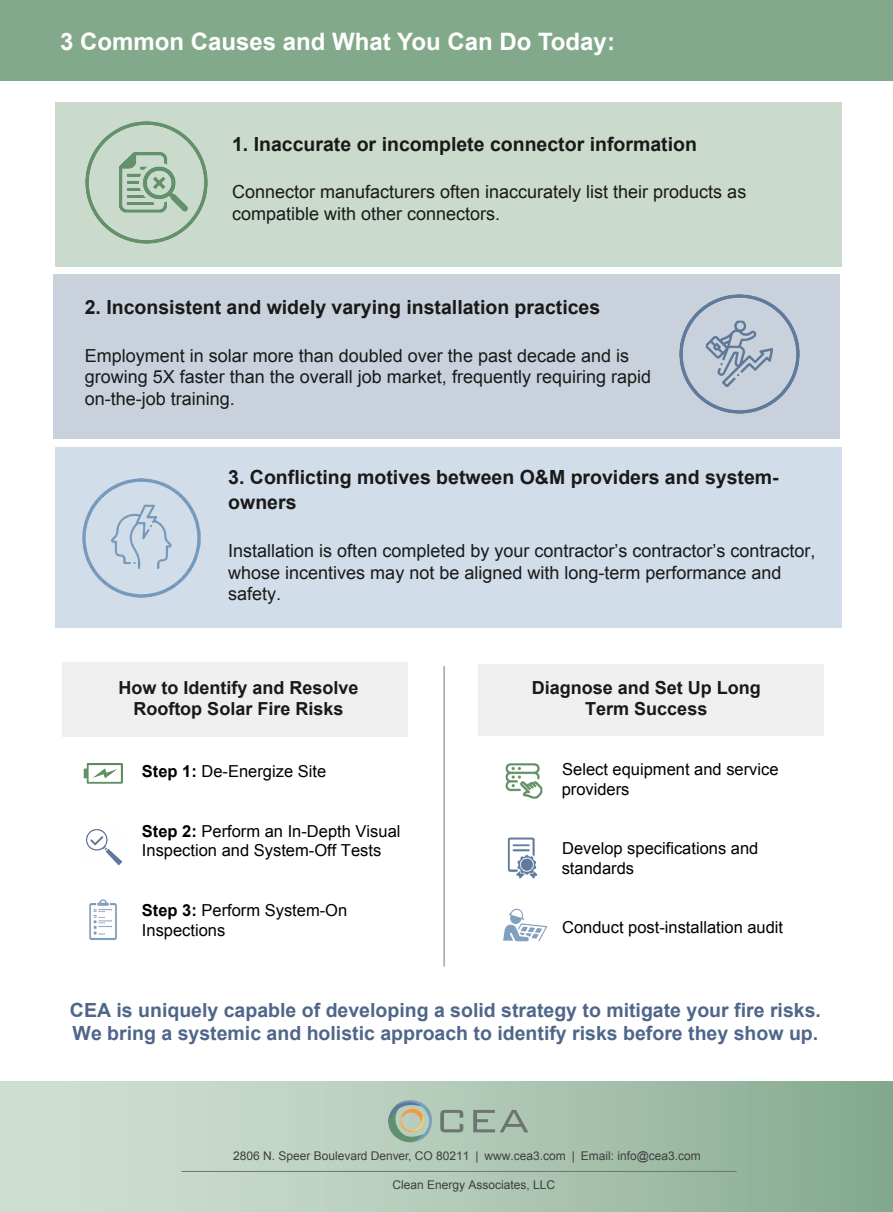
<style>
.page{position:relative;width:893px;height:1212px;background:#fff}
.page>*{position:absolute;margin:0;border:0;box-sizing:border-box;transform-origin:0 0}
.t1{font:700 24px "Arial";color:#fff}
.t2{font:700 19.5px/24.6px "Arial";color:#191919}
.t3{font:700 19.5px/23.4px "Arial";color:#4f668a}
.t4{font:18px/21.6px "Arial";color:#191919}
.t5{font:700 18px/21.6px "Arial";color:#191919;text-align:center}
.t6{font:16.5px/19.8px "Arial";color:#000}
.t7{font:12px "Arial";color:#3e3e3f}
.s1{font-weight:700}
</style>
<div class="page">
<div style="left:53px;top:274px;width:787px;height:164px;background:#c9d2dc"></div>
<div style="left:55px;top:102px;width:786px;height:165px;background:#cadacd"></div>
<div style="left:55px;top:447px;width:786px;height:180px;background:#d1dde8"></div>
<div style="left:0;top:0;width:893px;height:81px;background:#83a98b"></div>
<div style="left:478px;top:664px;width:346px;height:71px;background:#efefef"></div>
<div style="left:63px;top:662px;width:345px;height:75px;background:#efefef"></div>
<hr style="left:444px;top:666px;width:1px;height:300px;background:#737570">
<img style="left:86px;top:121px;width:122px;height:122px">
<img style="left:680px;top:294px;width:119px;height:120px">
<img style="left:82px;top:479px;width:119px;height:118px">
<div style="left:0;top:1081px;width:893px;height:131px;background:linear-gradient(to right,#d7e5db,#88ac92)"></div>
<hr style="left:182px;top:1171px;width:555px;height:1px;background:#707570">
<svg style="left:473px;top:1110px;width:55px;height:22px"></svg>
<svg style="left:382px;top:1095px;width:81px;height:48px;background:#a8bcab"></svg>
<img style="left:83px;top:763px;width:40px;height:21px">
<img style="left:86px;top:829px;width:36px;height:36px">
<img style="left:89px;top:899px;width:28px;height:42px">
<img style="left:506px;top:763px;width:36px;height:36px">
<img style="left:507px;top:837px;width:31px;height:42px">
<img style="left:503px;top:908px;width:44px;height:34px">
<h1 class="t1" style="left:60px;top:26px;width:556px">3 Common Causes and What You Can Do Today:</h1>
<p class="t2" style="left:232px;top:132px;width:466px">1. Inaccurate or incomplete connector information</p>
<p class="t4" style="left:232px;top:181px;width:516px">Connector manufacturers often inaccurately list their products as compatible with other connectors.</p>
<p class="t2" style="left:85px;top:296px;width:517px">2. Inconsistent and widely varying installation practices</p>
<p class="t4" style="left:85px;top:345px;width:568px">Employment in solar more than doubled over the past decade and is growing 5X faster than the overall job market, frequently requiring rapid on-the-job training.</p>
<p class="t2" style="left:228px;top:466px;width:552px">3. Conflicting motives between O&amp;M providers and system&shy;owners</p>
<p class="t4" style="left:228px;top:540px;width:589px">Installation is often completed by your contractor’s contractor’s contractor, whose incentives may not be aligned with long-term performance and safety.</p>
<p class="t5" style="left:118px;top:677px;width:242px">How to Identify and Resolve<br>Rooftop Solar Fire Risks</p>
<p class="t5" style="left:532px;top:677px;width:231px">Diagnose and Set Up Long<br>Term Success</p>
<p class="t6" style="left:142px;top:762px;width:186px"><span class="s1">Step 1:</span> De-Energize Site</p>
<p class="t6" style="left:142px;top:821px;width:260px"><span class="s1">Step 2:</span> Perform an In-Depth Visual<br>Inspection and System-Off Tests</p>
<p class="t6" style="left:142px;top:900px;width:207px"><span class="s1">Step 3:</span> Perform System-On<br>Inspections</p>
<p class="t6" style="left:562px;top:759px;width:218px">Select equipment and service providers</p>
<p class="t6" style="left:562px;top:838px;width:198px">Develop specifications and standards</p>
<p class="t6" style="left:562px;top:918px;width:223px">Conduct post-installation audit</p>
<p class="t3" style="left:70px;top:999px;width:752px">CEA is uniquely capable of developing a solid strategy to mitigate your fire risks.<br>We bring a systemic and holistic approach to identify risks before they show up.</p>
<p class="t7" style="left:233px;top:1148px;width:469px">2806 N. Speer Boulevard Denver, CO 80211 | www.cea3.com | Email: info@cea3.com</p>
<p class="t7" style="left:392px;top:1176px;width:164px">Clean Energy Associates, LLC</p>
</div>
